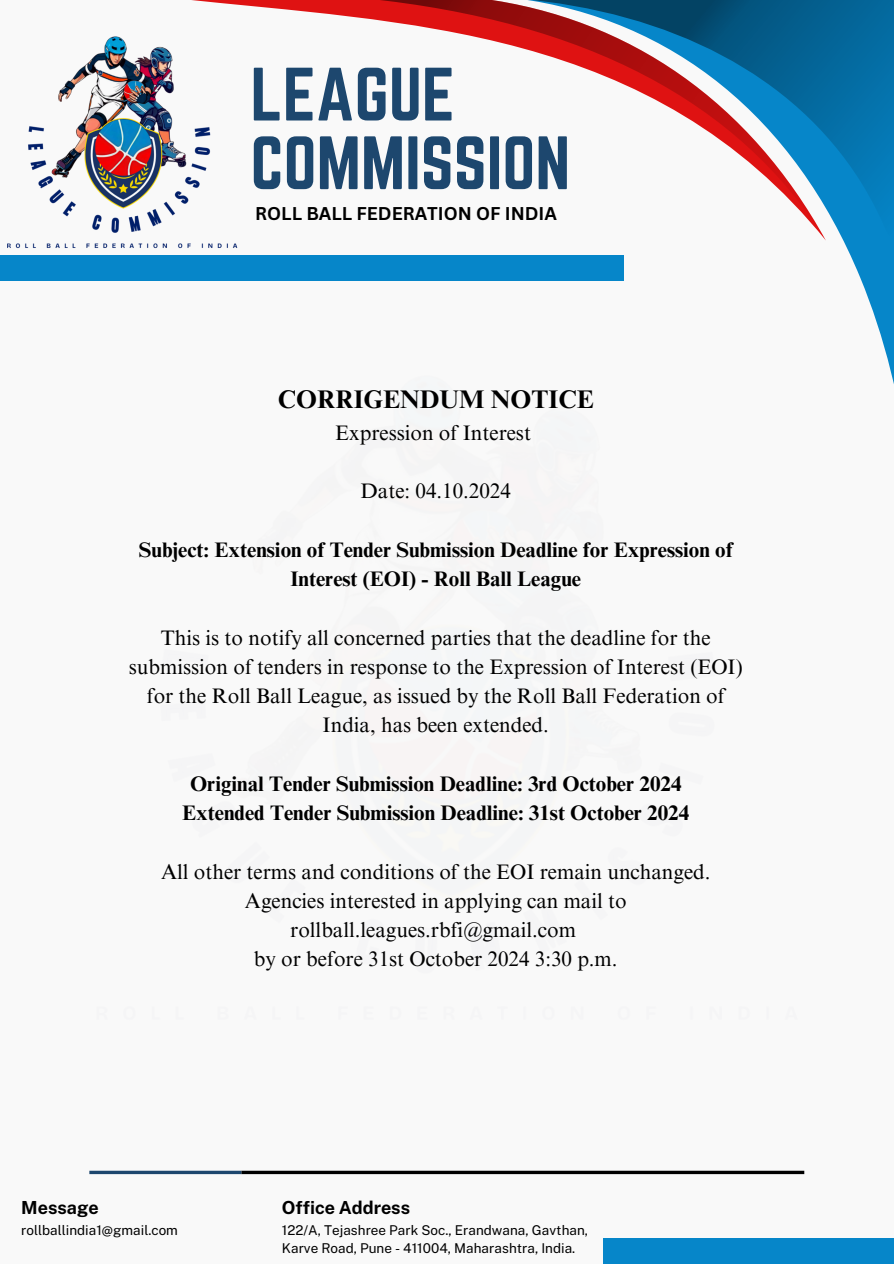
<style>
.page{position:relative;width:894px;height:1264px;background:#fff}
.page>*{position:absolute;margin:0;border:0;box-sizing:border-box;transform-origin:0 0}
.t1{font:66px/68.7px "Norwester";color:#1d476e}
.t2{font:700 25.5px "Times NRMT Pro";color:#000}
.t3{font:21px/29.2px "Times NRMT Pro";color:#000;text-align:center}
.t4{font:700 21px/29.2px "Times NRMT Pro";color:#000;text-align:center}
.t5{font:700 18px "Canva Sans";color:#000}
.t6{font:700 18px "Public Sans";color:#000}
.t7{font:13.5px/18px "Public Sans";color:#000}
</style>
<div class="page">
<div style="left:0;top:0;width:893px;height:1263px;background:#f9f9f9"></div>
<svg style="left:241px;top:1170px;width:563px;height:4px;background:#2e2e2e"></svg>
<svg style="left:89px;top:1170px;width:152px;height:4px"></svg>
<svg style="left:192px;top:0;width:173px;height:19px"></svg>
<svg style="left:516px;top:0;width:377px;height:311px"></svg>
<svg style="left:365px;top:0;width:460px;height:240px"></svg>
<div style="left:603px;top:1238px;width:290px;height:25px;background:#0686c9"></div>
<img style="left:7px;top:36px;width:231px;height:213px">
<div style="left:0;top:255px;width:623px;height:25px;background:#0686c9"></div>
<h3 class="t1" style="left:250px;top:60px;width:321px">LEAGUE<br>COMMISSION</h3>
<h3 class="t5" style="left:255px;top:200px;width:303px">ROLL BALL FEDERATION OF INDIA</h3>
<h2 class="t2" style="left:278px;top:390px;width:317px">CORRIGENDUM NOTICE</h2>
<h2 class="t3" style="left:335px;top:420px;width:197px">Expression of Interest</h2>
<h3 class="t3" style="left:360px;top:479px;width:152px">Date: 04.10.2024</h3>
<h2 class="t4" style="left:139px;top:537px;width:595px">Subject: Extension of Tender Submission Deadline for Expression of<br>Interest (EOI) - Roll Ball League</h2>
<h3 class="t3" style="left:129px;top:625px;width:615px">This is to notify all concerned parties that the deadline for the submission of tenders in response to the Expression of Interest (EOI) for the Roll Ball League, as issued by the Roll Ball Federation of India, has been extended.</h3>
<h5 class="t4" style="left:182px;top:771px;width:508px">Original Tender Submission Deadline: 3rd October 2024<br>Extended Tender Submission Deadline: 31st October 2024</h5>
<p class="t3" style="left:161px;top:859px;width:550px">All other terms and conditions of the EOI remain unchanged.<br>Agencies interested in applying can mail to rollball.leagues.rbfi@gmail.com<br>by or before 31st October 2024 3:30 p.m.</p>
<h1 class="t6" style="left:21px;top:1196px;width:79px">Message</h1>
<p class="t6" style="left:282px;top:1196px;width:130px">Office Address</p>
<p class="t7" style="left:21px;top:1220px;width:158px">rollballindia1@gmail.com</p>
<h4 class="t7" style="left:282px;top:1220px;width:308px">122/A, Tejashree Park Soc., Erandwana, Gavthan,<br>Karve Road, Pune - 411004, Maharashtra, India.</h4>
</div>
